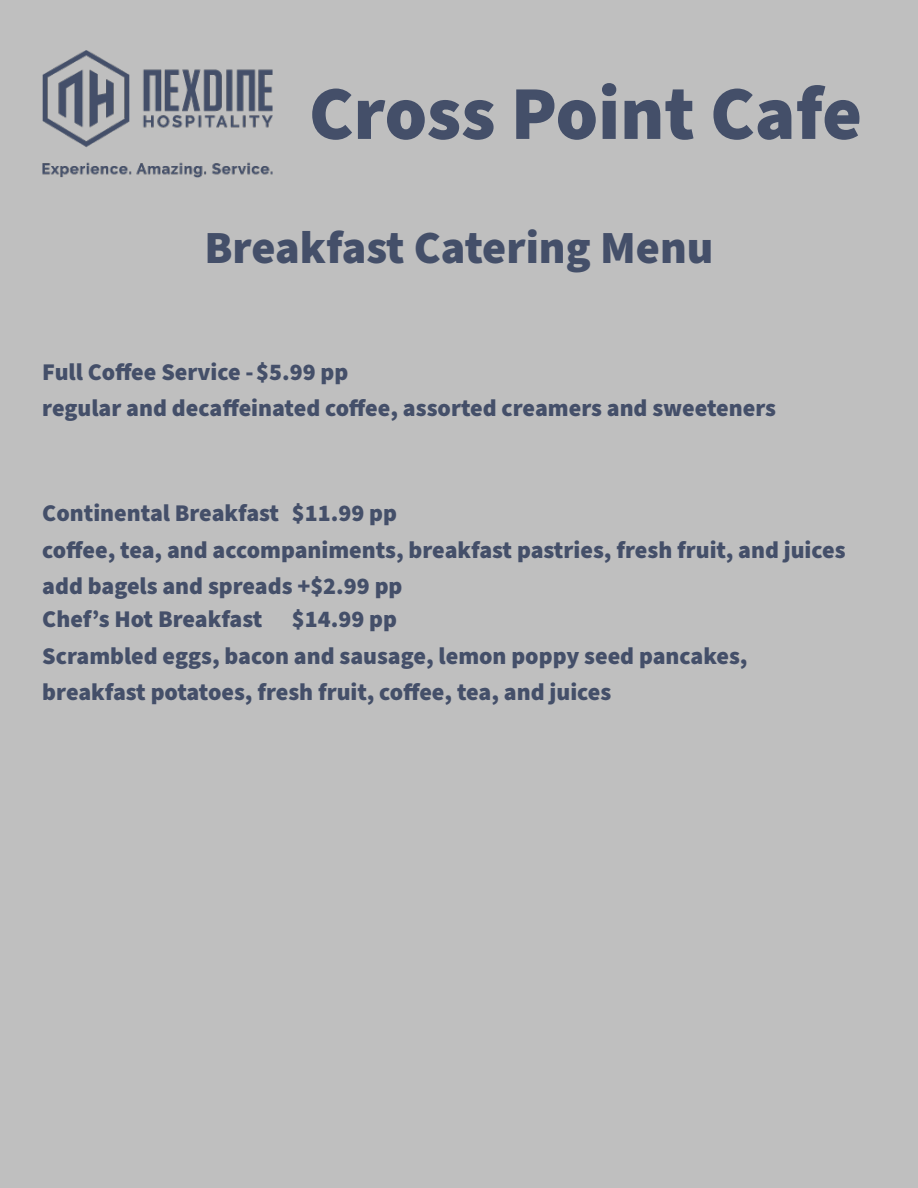
<style>
.page{position:relative;width:918px;height:1188px;background:#bfbfbf}
.page>*{position:absolute;margin:0;border:0;box-sizing:border-box;transform-origin:0 0}
.t1{font:900 76.05px "Source Sans Pro";color:#444f69}
.t2{font:900 46.05px "Source Sans Pro";color:#444f69}
.t3{font:900 24px/36.6px "Source Sans Pro";color:#444f69}
</style>
<div class="page">
<img style="left:42px;top:51px;width:231px;height:127px">
<h1 class="t1" style="left:309px;top:61px;width:555px">Cross Point Cafe</h1>
<h2 class="t2" style="left:204px;top:216px;width:510px">Breakfast Catering Menu</h2>
<p class="t3" style="left:42px;top:354px;width:735px">Full Coffee Service - $5.99 pp<br>regular and decaffeinated coffee, assorted creamers and sweeteners</p>
<p class="t3" style="left:42px;top:495px;width:805px">Continental Breakfast $11.99 pp<br>coffee, tea, and accompaniments, breakfast pastries, fresh fruit, and juices add bagels and spreads +$2.99 pp</p>
<p class="t3" style="left:42px;top:601px;width:707px">Chefʼs Hot Breakfast $14.99 pp<br>Scrambled eggs, bacon and sausage, lemon poppy seed pancakes, breakfast potatoes, fresh fruit, coffee, tea, and juices</p>
</div>
